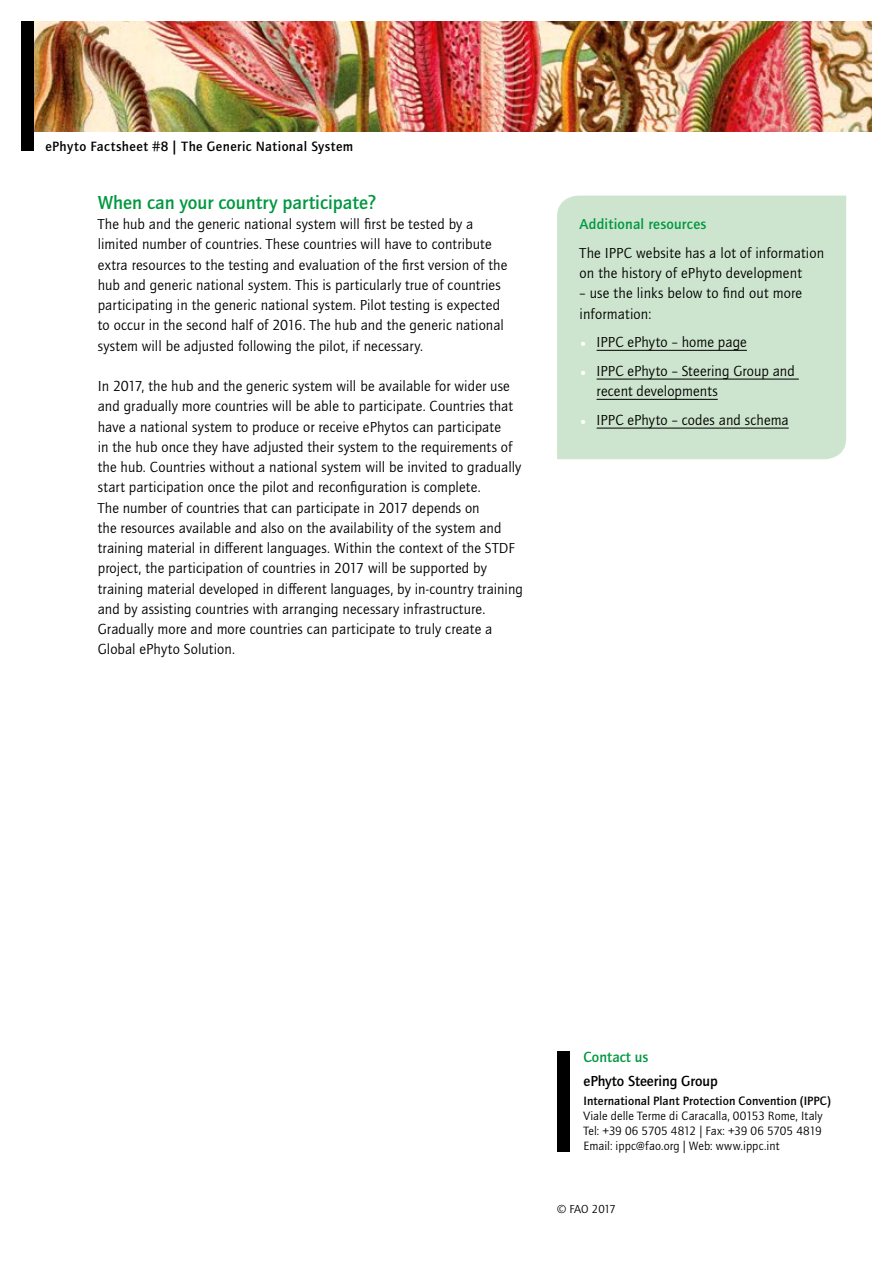
<style>
.page{position:relative;width:893px;height:1263px;background:#fff}
.page>*{position:absolute;margin:0;border:0;box-sizing:border-box;transform-origin:0 0}
.t1{font:500 19.5px "Quay Sans ITC Std";color:#009840}
.t2{font:15px/20.2px "Quay Sans ITC Std";letter-spacing:.005em;color:#000}
.t3{font:500 15px "Quay Sans ITC Std";letter-spacing:.01em;color:#009840}
.t4{font:500 15px "Quay Sans ITC Std";color:#000}
.t5{font:500 13.95px "Quay Sans ITC Std";letter-spacing:.03em;color:#000}
.t6{font:12.45px/15px "Quay Sans ITC Std";color:#000;text-align:justify}
.t7{font:500 12.45px "Quay Sans ITC Std";letter-spacing:.01em;color:#000}
.t8{font:12px "Quay Sans ITC Std";letter-spacing:-.02em;color:#000}
.s1{font-weight:500;color:#fff}
</style>
<div class="page">
<img style="left:34px;top:21px;width:838px;height:111px">
<div style="left:21px;top:21px;width:13px;height:130px;background:#000"></div>
<div style="left:557px;top:196px;width:289px;height:263px;background:#cde5ce"></div>
<hr style="left:597px;top:350px;width:150px;height:1px;background:#000">
<hr style="left:597px;top:379px;width:202px;height:1px;background:#000">
<hr style="left:597px;top:399px;width:121px;height:1px;background:#000">
<hr style="left:597px;top:428px;width:192px;height:1px;background:#000">
<div style="left:557px;top:1051px;width:13px;height:100px;background:#000"></div>
<p class="t5" style="left:45px;top:138px;width:309px">ePhyto Factsheet #8 | The Generic National System</p>
<h1 class="t1" style="left:98px;top:191px;width:280px">When can your country participate?</h1>
<p class="t2" style="left:98px;top:214px;width:411px">The hub and the generic national system will first be tested by a limited number of countries. These countries will have to contribute extra resources to the testing and evaluation of the first version of the hub and generic national system. This is particularly true of countries participating in the generic national system. Pilot testing is expected to occur in the second half of 2016. The hub and the generic national system will be adjusted following the pilot, if necessary.</p>
<p class="t2" style="left:98px;top:376px;width:427px">In 2017, the hub and the generic system will be available for wider use and gradually more countries will be able to participate. Countries that have a national system to produce or receive ePhytos can participate<br>in the hub once they have adjusted their system to the requirements of the hub. Countries without a national system will be invited to gradually start participation once the pilot and reconfiguration is complete.<br>The number of countries that can participate in 2017 depends on<br>the resources available and also on the availability of the system and training material in different languages. Within the context of the STDF project, the participation of countries in 2017 will be supported by training material developed in different languages, by in-country training and by assisting countries with arranging necessary infrastructure.<br>Gradually more and more countries can participate to truly create a Global ePhyto Solution.</p>
<p class="t3" style="left:580px;top:216px;width:128px">Additional resources</p>
<p class="t2" style="left:580px;top:243px;width:246px">The IPPC website has a lot of information on the history of ePhyto development</p>
<p class="t2" style="left:580px;top:283px;width:224px">– use the links below to find out more information:</p>
<p class="t2" style="left:580px;top:332px;width:169px"><span class="s1">•</span> IPPC ePhyto – home page</p>
<p class="t2" style="left:597px;top:361px;width:200px;text-indent:-17px"><span class="s1">•</span> IPPC ePhyto – Steering Group and recent developments</p>
<p class="t2" style="left:580px;top:410px;width:211px"><span class="s1">•</span> IPPC ePhyto – codes and schema</p>
<p class="t3" style="left:583px;top:1048px;width:66px">Contact us</p>
<p class="t4" style="left:583px;top:1073px;width:136px">ePhyto Steering Group</p>
<p class="t7" style="left:583px;top:1094px;width:249px">International Plant Protection Convention (IPPC)</p>
<p class="t6" style="left:583px;top:1108px;width:241px">Viale delle Terme di Caracalla, 00153 Rome, Italy Tel: +39 06 5705 4812 | Fax: +39 06 5705 4819<br>Email: ippc@fao.org | Web: www.ippc.int</p>
<p class="t8" style="left:557px;top:1202px;width:60px">© FAO 2017</p>
</div>
